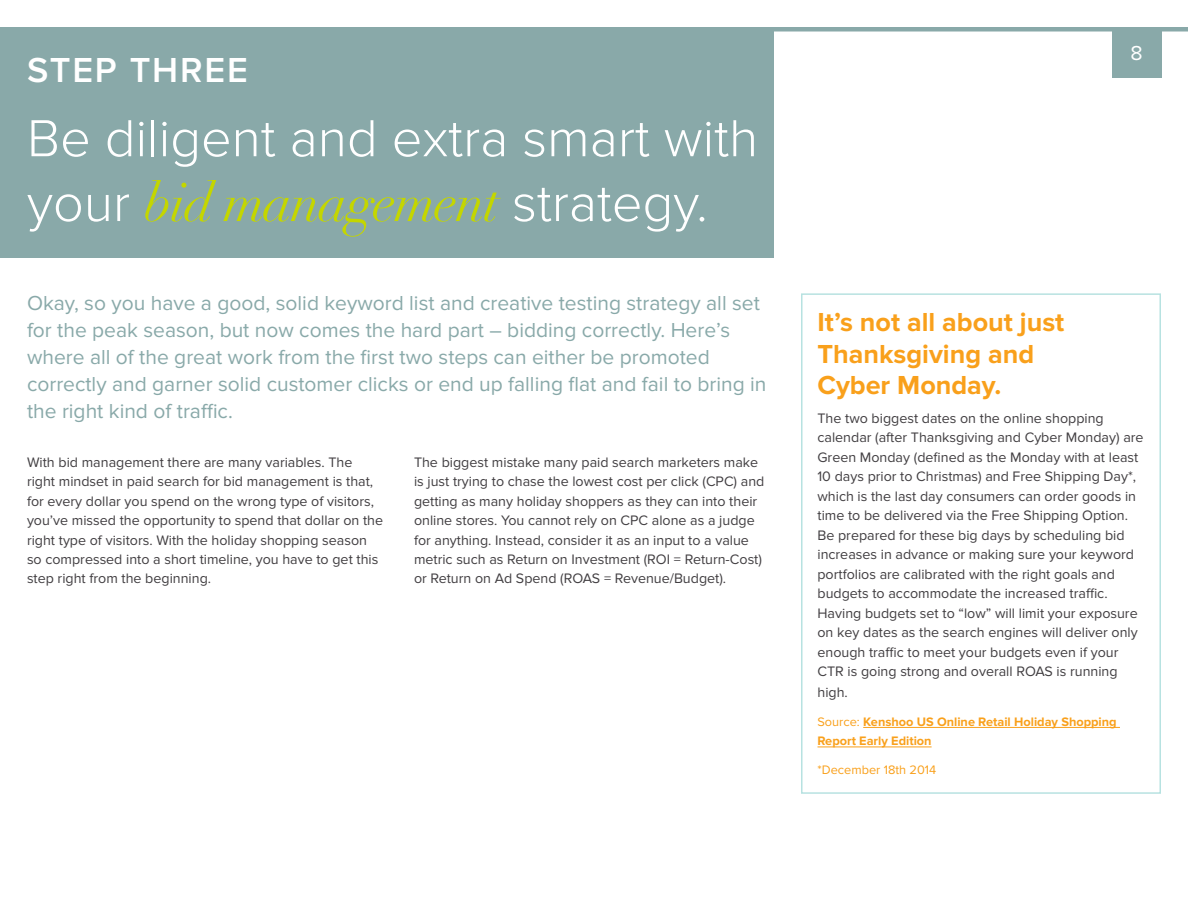
<style>
.page{position:relative;width:1188px;height:918px;background:#fff}
.page>*{position:absolute;margin:0;border:0;box-sizing:border-box;transform-origin:0 0}
.t1{font:300 54px/64.8px "Proxima Nova";color:#fff}
.t2{font:600 36px "Proxima Nova";letter-spacing:.05em;color:#fff}
.t3{font:700 27px/31.5px "Proxima Nova";color:#f9a01b}
.t4{font:21px/27px "Proxima Nova";color:#89a9a9}
.t5{font:21px "Proxima Nova";color:#fff}
.t6{font:14.25px/19.5px "Proxima Nova";color:#413e41}
.t7{font:700 12.75px/19.5px "Proxima Nova";color:#f9a01b}
.t8{font:12.75px "Proxima Nova";color:#f9a01b}
.s1{font-family:"Didot";font-weight:400;font-style:italic;color:#c4d600}
.s2{font-weight:400}
</style>
<div class="page">
<div style="left:0;top:27px;width:1188px;height:5px;background:#89a9a9"></div>
<div style="left:1112px;top:27px;width:49px;height:50px;background:#89a9a9"></div>
<div style="left:0;top:27px;width:774px;height:230px;background:#89a9a9"></div>
<hr style="left:863px;top:727px;width:257px;height:1px;background:#f9a01b">
<hr style="left:818px;top:747px;width:114px;height:1px;background:#f9a01b">
<div style="left:801px;top:293px;width:360px;height:501px;border:2px solid #b7e2e1"></div>
<h2 class="t2" style="left:27px;top:50px;width:222px">STEP THREE</h2>
<h1 class="t1" style="left:27px;top:107px;width:733px">Be diligent and extra smart with your <span class="s1">bid management</span> strategy.</h1>
<p class="t4" style="left:27px;top:290px;width:741px">Okay, so you have a good, solid keyword list and creative testing strategy all set for the peak season, but now comes the hard part – bidding correctly. Here’s where all of the great work from the first two steps can either be promoted correctly and garner solid customer clicks or end up falling flat and fail to bring in the right kind of traffic.</p>
<p class="t6" style="left:27px;top:452px;width:358px">With bid management there are many variables. The right mindset in paid search for bid management is that, for every dollar you spend on the wrong type of visitors, you’ve missed the opportunity to spend that dollar on the right type of visitors. With the holiday shopping season so compressed into a short timeline, you have to get this step right from the beginning.</p>
<p class="t6" style="left:414px;top:452px;width:352px">The biggest mistake many paid search marketers make is just trying to chase the lowest cost per click (CPC) and getting as many holiday shoppers as they can into their online stores. You cannot rely on CPC alone as a judge for anything. Instead, consider it as an input to a value metric such as Return on Investment (ROI = Return-Cost) or Return on Ad Spend (ROAS = Revenue/Budget).</p>
<h3 class="t5" style="left:1131px;top:41px;width:14px">8</h3>
<h3 class="t3" style="left:818px;top:307px;width:248px">It’s not all about just<br>Thanksgiving and<br>Cyber Monday.</h3>
<p class="t6" style="left:818px;top:408px;width:328px">The two biggest dates on the online shopping calendar (after Thanksgiving and Cyber Monday) are Green Monday (defined as the Monday with at least 10 days prior to Christmas) and Free Shipping Day*, which is the last day consumers can order goods in time to be delivered via the Free Shipping Option.<br>Be prepared for these big days by scheduling bid increases in advance or making sure your keyword portfolios are calibrated with the right goals and budgets to accommodate the increased traffic.<br>Having budgets set to “low” will limit your exposure on key dates as the search engines will deliver only enough traffic to meet your budgets even if your CTR is going strong and overall ROAS is running</p>
<p class="t6" style="left:818px;top:683px;width:32px">high.</p>
<p class="t7" style="left:818px;top:712px;width:301px"><span class="s2">Source:</span> Kenshoo US Online Retail Holiday Shopping<br>Report Early Edition</p>
<p class="t8" style="left:818px;top:762px;width:120px">*December 18th 2014</p>
</div>
